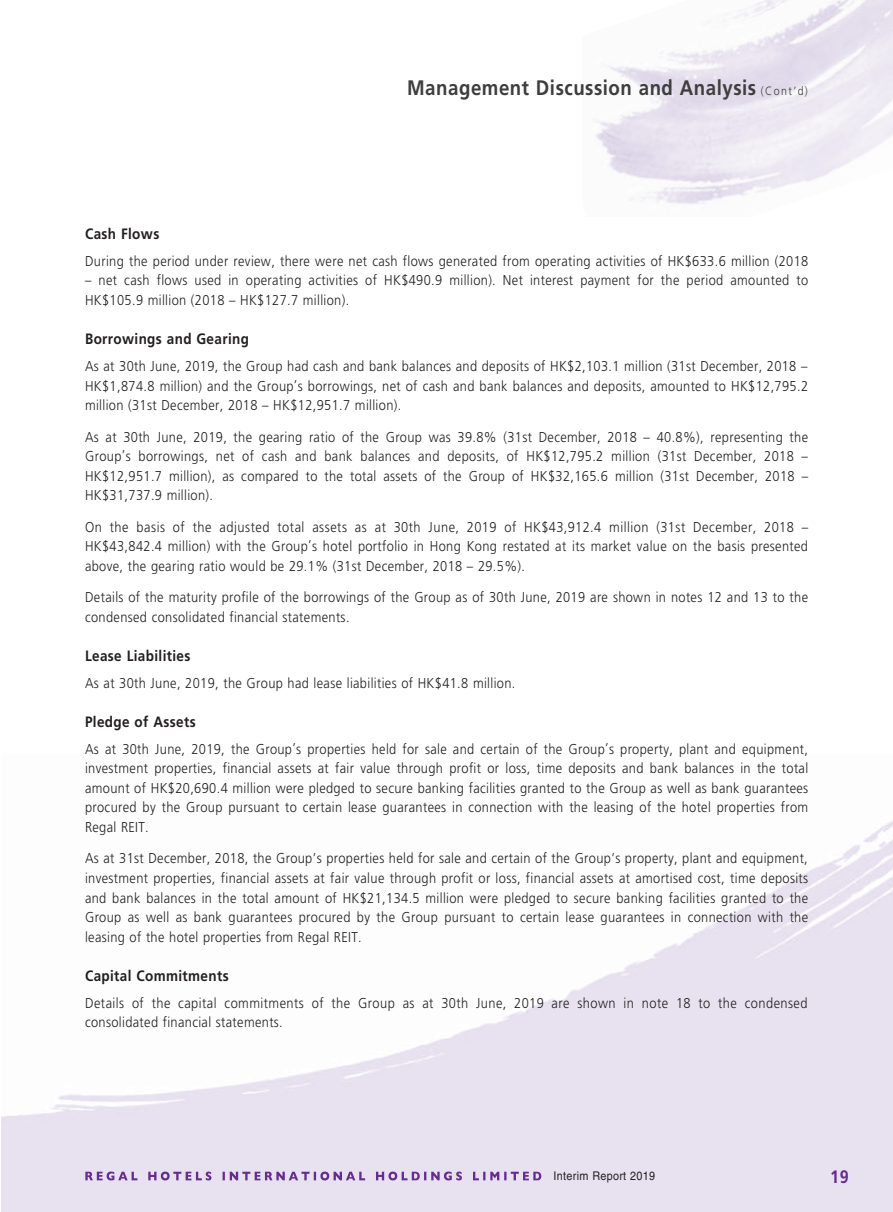
<style>
.page{position:relative;width:893px;height:1212px;background:#fff}
.page>*{position:absolute;margin:0;border:0;box-sizing:border-box;transform-origin:0 0}
.t1{font:700 21px "Frutiger LT Std";letter-spacing:.03em;color:#3e3e3f;scale:.89 1}
.t2{font:700 18px "Frutiger LT Std";color:#652d91;scale:.9 1}
._5__副副標題{font:700 15px "Frutiger LT Std";letter-spacing:.03em;color:#231f20;scale:.9 1}
._1__內文{font:300 14.25px/19.5px "Frutiger LT Std";letter-spacing:.03em;color:#231f20;text-align:justify;scale:.9 1}
.t3{font:12px "Helvetica LT Std";letter-spacing:.03em;color:#231f20;scale:.9 1}
.s1{font-weight:300;font-size:12px}
</style>
<div class="page">
<svg style="left:85px;top:1171px;width:456px;height:9px;background:#baa2ce"></svg>
<h1 class="t1" style="left:407px;top:76px;width:452px">Management Discussion and Analysis <span class="s1">(Cont’d)</span></h1>
<p class="_5__副副標題" style="left:85px;top:225px;width:84px">Cash Flows</p>
<p class="_1__內文" style="left:85px;top:251px;width:805px">During the period under review, there were net cash flows generated from operating activities of HK$633.6 million (2018</p>
<p class="_1__內文" style="left:85px;top:271px;width:805px">– net cash flows used in operating activities of HK$490.9 million). Net interest payment for the period amounted to<br>HK$105.9 million (2018 – HK$127.7 million).</p>
<p class="_5__副副標題" style="left:85px;top:330px;width:184px">Borrowings and Gearing</p>
<p class="_1__內文" style="left:85px;top:357px;width:805px">As at 30th June, 2019, the Group had cash and bank balances and deposits of HK$2,103.1 million (31st December, 2018 – HK$1,874.8 million) and the Group’s borrowings, net of cash and bank balances and deposits, amounted to HK$12,795.2 million (31st December, 2018 – HK$12,951.7 million).</p>
<p class="_1__內文" style="left:85px;top:427px;width:805px">As at 30th June, 2019, the gearing ratio of the Group was 39.8% (31st December, 2018 – 40.8%), representing the Group’s borrowings, net of cash and bank balances and deposits, of HK$12,795.2 million (31st December, 2018 – HK$12,951.7 million), as compared to the total assets of the Group of HK$32,165.6 million (31st December, 2018 – HK$31,737.9 million).</p>
<p class="_1__內文" style="left:85px;top:517px;width:805px">On the basis of the adjusted total assets as at 30th June, 2019 of HK$43,912.4 million (31st December, 2018 – HK$43,842.4 million) with the Group’s hotel portfolio in Hong Kong restated at its market value on the basis presented above, the gearing ratio would be 29.1% (31st December, 2018 – 29.5%).</p>
<p class="_1__內文" style="left:85px;top:588px;width:805px">Details of the maturity profile of the borrowings of the Group as of 30th June, 2019 are shown in notes 12 and 13 to the condensed consolidated financial statements.</p>
<p class="_5__副副標題" style="left:85px;top:647px;width:119px">Lease Liabilities</p>
<p class="_1__內文" style="left:85px;top:673px;width:480px">As at 30th June, 2019, the Group had lease liabilities of HK$41.8 million.</p>
<p class="_5__副副標題" style="left:85px;top:713px;width:124px">Pledge of Assets</p>
<p class="_1__內文" style="left:85px;top:739px;width:805px">As at 30th June, 2019, the Group’s properties held for sale and certain of the Group’s property, plant and equipment, investment properties, financial assets at fair value through profit or loss, time deposits and bank balances in the total amount of HK$20,690.4 million were pledged to secure banking facilities granted to the Group as well as bank guarantees procured by the Group pursuant to certain lease guarantees in connection with the leasing of the hotel properties from Regal REIT.</p>
<p class="_1__內文" style="left:85px;top:849px;width:805px">As at 31st December, 2018, the Group’s properties held for sale and certain of the Group’s property, plant and equipment, investment properties, financial assets at fair value through profit or loss, financial assets at amortised cost, time deposits and bank balances in the total amount of HK$21,134.5 million were pledged to secure banking facilities granted to the Group as well as bank guarantees procured by the Group pursuant to certain lease guarantees in connection with the leasing of the hotel properties from Regal REIT.</p>
<p class="_5__副副標題" style="left:85px;top:966px;width:161px">Capital Commitments</p>
<p class="_1__內文" style="left:85px;top:993px;width:804px">Details of the capital commitments of the Group as at 30th June, 2019 are shown in note 18 to the condensed consolidated financial statements.</p>
<p class="t3" style="left:554px;top:1169px;width:114px">Interim Report 2019</p>
<p class="t2" style="left:830px;top:1165px;width:22px">19</p>
</div>
